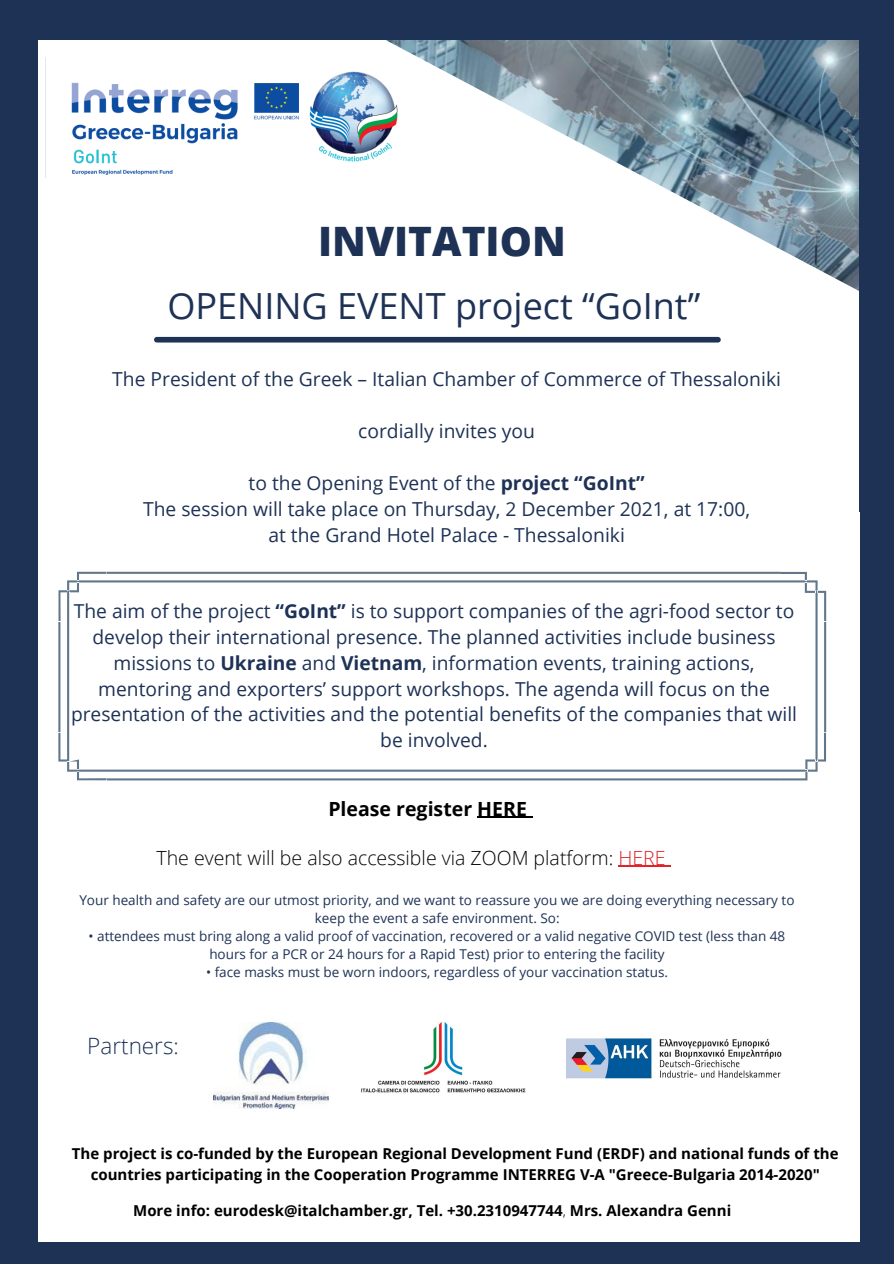
<style>
.page{position:relative;width:894px;height:1264px;background:#fff}
.page>*{position:absolute;margin:0;border:0;box-sizing:border-box;transform-origin:0 0}
.t1{font:800 40.5px "Open Sans";color:#1e3256}
.t2{font:36px "Open Sans";color:#1e3256}
.t3{font:300 22.5px "Open Sans";color:#1e3256}
.t4{font:300 19.5px "Open Sans";color:#000}
.t5{font:700 19.5px "Open Sans";color:#000}
.t6{font:19.35px "Open Sans";color:#1e3256}
.t7{font:19.2px/26px "Open Sans";color:#1e3256;text-align:center}
.t8{font:700 15px/20.2px "Open Sans";color:#000;text-align:center}
.t9{font:13.5px/18px "Open Sans";color:#1e3256;text-align:center}
.s1{font-weight:700}
.s2{color:#e0242a}
.s3{font-weight:300}
</style>
<div class="page">
<div style="left:0;top:0;width:893px;height:1263px;background:#1e3256"></div>
<div style="left:38px;top:20px;width:821px;height:1221px;background:#fff"></div>
<img style="left:384px;top:39px;width:474px;height:252px">
<div style="left:858px;top:20px;width:35px;height:492px;background:#1e3256"></div>
<div style="left:12px;top:0;width:881px;height:39px;background:#1e3256"></div>
<img style="left:71px;top:57px;width:342px;height:121px">
<div style="left:157px;top:337px;width:560px;height:5px;background:#1e3256"></div>
<svg style="left:58px;top:571px;width:768px;height:209px"></svg>
<img style="left:213px;top:1022px;width:115px;height:86px">
<img style="left:361px;top:1022px;width:165px;height:71px">
<img style="left:566px;top:1038px;width:215px;height:41px">
<hr style="left:477px;top:817px;width:50px;height:1px;background:#000">
<hr style="left:618px;top:865px;width:47px;height:2px;background:#e0242a">
<p class="t1" style="left:318px;top:212px;width:249px">INVITATION</p>
<p class="t2" style="left:167px;top:280px;width:534px">OPENING EVENT project “GoInt”</p>
<p class="t6" style="left:112px;top:366px;width:670px">The President of the Greek – Italian Chamber of Commerce of Thessaloniki</p>
<p class="t6" style="left:358px;top:417px;width:178px">cordially invites you</p>
<p class="t6" style="left:248px;top:469px;width:397px">to the Opening Event of the <span class="s1">project “GoInt”</span></p>
<p class="t6" style="left:143px;top:495px;width:608px">The session will take place on Thursday, 2 December 2021, at 17:00,</p>
<p class="t6" style="left:268px;top:521px;width:358px">at the Grand Hotel Palace - Thessaloniki</p>
<p class="t7" style="left:71px;top:597px;width:727px">The aim of the project <span class="s1">“GoInt”</span> is to support companies of the agri-food sector to develop their international presence. The planned activities include business missions to <span class="s1">Ukraine</span> and <span class="s1">Vietnam</span>, information events, training actions, mentoring and exporters’ support workshops. The agenda will focus on the presentation of the activities and the potential benefits of the companies that will be involved.</p>
<p class="t5" style="left:328px;top:795px;width:200px">Please register HERE</p>
<p class="t4" style="left:156px;top:843px;width:510px">The event will be also accessible via ZOOM platform: <span class="s2">HERE</span></p>
<p class="t9" style="left:79px;top:890px;width:716px">Your health and safety are our utmost priority, and we want to reassure you we are doing everything necessary to keep the event a safe environment. So:</p>
<p class="t9" style="left:89px;top:926px;width:698px">• attendees must bring along a valid proof of vaccination, recovered or a valid negative COVID test (less than 48 hours for a PCR or 24 hours for a Rapid Test) prior to entering the facility</p>
<p class="t9" style="left:206px;top:962px;width:463px">• face masks must be worn indoors, regardless of your vaccination status.</p>
<p class="t3" style="left:87px;top:1030px;width:93px">Partners:</p>
<p class="t8" style="left:72px;top:1143px;width:768px">The project is co-funded by the European Regional Development Fund (ERDF) and national funds of the countries participating in the Cooperation Programme INTERREG V-A "Greece-Bulgaria 2014-2020"</p>
<p class="t8" style="left:133px;top:1200px;width:599px">More info: eurodesk@italchamber.gr, Tel. +30.2310947744<span class="s3">,</span> Mrs. Alexandra Genni</p>
</div>
